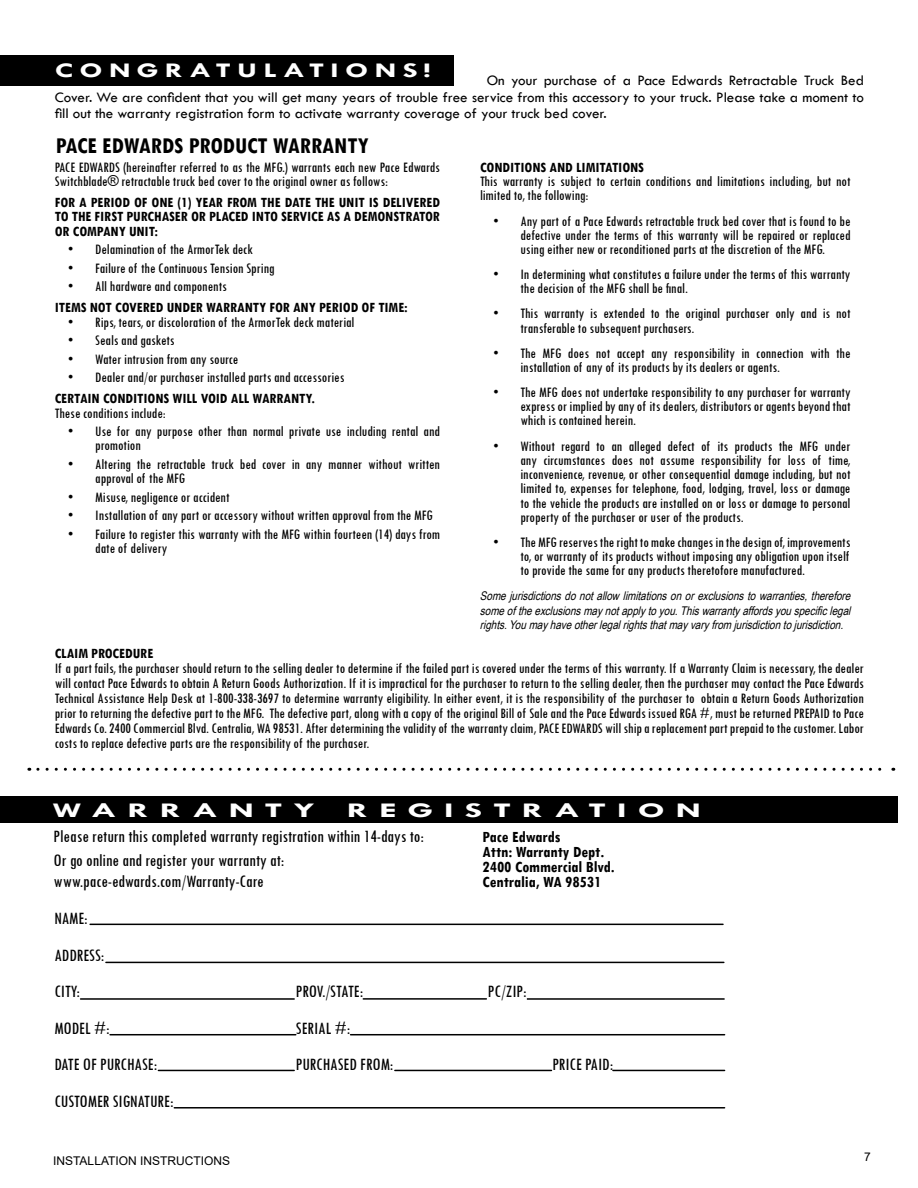
<style>
.page{position:relative;width:918px;height:1188px;background:#fff}
.page>*{position:absolute;margin:0;border:0;box-sizing:border-box;transform-origin:0 0}
.t1{font:700 condensed 24px "Tw Cen";color:#000}
.t2{font:700 21px "Tw Cen";letter-spacing:.3em;color:#fff;scale:1.75 1}
.t3{font:700 21px "Tw Cen";letter-spacing:.2em;color:#fff;scale:1.5 1}
.t4{font:condensed 18px/36.6px "Tw Cen";color:#000}
.t5{font:700 condensed 16.5px/15px "Tw Cen";color:#000}
.t6{font:condensed 15px/14.2px "Tw Cen";color:#000}
.t7{font:700 condensed 15px/14.2px "Tw Cen";color:#000;text-align:justify}
.t8{font:15px/16.5px "Tw Cen";color:#000;text-align:justify}
.t9{font:italic 12px/14.2px "Arial Narrow";color:#000;text-align:justify}
.t10{font:12px "Arial";color:#000}
</style>
<div class="page">
<div style="left:1px;top:55px;width:453px;height:30px;background:#000"></div>
<div style="left:1px;top:796px;width:897px;height:27px;background:#000"></div>
<svg style="left:38px;top:768px;width:856px;height:3px"></svg>
<hr style="left:90px;top:924px;width:633px;height:1px;background:#000">
<hr style="left:106px;top:962px;width:618px;height:1px;background:#000">
<hr style="left:81px;top:998px;width:213px;height:2px;background:#000">
<hr style="left:363px;top:998px;width:123px;height:2px;background:#000">
<hr style="left:527px;top:998px;width:198px;height:2px;background:#000">
<hr style="left:110px;top:1034px;width:186px;height:1px;background:#000">
<hr style="left:351px;top:1034px;width:374px;height:1px;background:#000">
<hr style="left:158px;top:1070px;width:136px;height:1px;background:#000">
<hr style="left:395px;top:1070px;width:156px;height:1px;background:#000">
<hr style="left:613px;top:1070px;width:112px;height:1px;background:#000">
<hr style="left:174px;top:1107px;width:551px;height:2px;background:#000">
<h2 class="t3" style="left:55px;top:58px;width:252px">CONGRATULATIONS!</h2>
<p class="t8" style="left:55px;top:72px;width:811px;text-indent:432px">On your purchase of a Pace Edwards Retractable Truck Bed Cover. We are confident that you will get many years of trouble free service from this accessory to your truck. Please take a moment to fill out the warranty registration form to activate warranty coverage of your truck bed cover.</p>
<h1 class="t1" style="left:56px;top:131px;width:314px">PACE EDWARDS PRODUCT WARRANTY</h1>
<p class="t6" style="left:55px;top:160px;width:387px">PACE EDWARDS (hereinafter referred to as the MFG.) warrants each new Pace Edwards<br>Switchblade® retractable truck bed cover to the original owner as follows:</p>
<p class="t7" style="left:55px;top:195px;width:387px">FOR A PERIOD OF ONE (1) YEAR FROM THE DATE THE UNIT IS DELIVERED TO THE FIRST PURCHASER OR PLACED INTO SERVICE AS A DEMONSTRATOR OR COMPANY UNIT:</p>
<p class="t6" style="left:68px;top:242px;width:186px">• Delamination of the ArmorTek deck</p>
<p class="t6" style="left:68px;top:261px;width:208px">• Failure of the Continuous Tension Spring</p>
<p class="t6" style="left:68px;top:279px;width:160px">• All hardware and components</p>
<p class="t7" style="left:55px;top:300px;width:354px">ITEMS NOT COVERED UNDER WARRANTY FOR ANY PERIOD OF TIME:</p>
<p class="t6" style="left:68px;top:315px;width:288px">• Rips, tears, or discoloration of the ArmorTek deck material</p>
<p class="t6" style="left:68px;top:333px;width:108px">• Seals and gaskets</p>
<p class="t6" style="left:68px;top:352px;width:172px">• Water intrusion from any source</p>
<p class="t6" style="left:68px;top:370px;width:278px">• Dealer and/or purchaser installed parts and accessories</p>
<p class="t7" style="left:55px;top:391px;width:262px">CERTAIN CONDITIONS WILL VOID ALL WARRANTY.</p>
<p class="t6" style="left:55px;top:405px;width:112px">These conditions include:</p>
<p class="t6" style="left:95px;top:424px;width:346px;text-indent:-27px">• Use for any purpose other than normal private use including rental and promotion</p>
<p class="t6" style="left:95px;top:457px;width:346px;text-indent:-27px">• Altering the retractable truck bed cover in any manner without written approval of the MFG</p>
<p class="t6" style="left:68px;top:490px;width:163px">• Misuse, negligence or accident</p>
<p class="t6" style="left:68px;top:508px;width:366px">• Installation of any part or accessory without written approval from the MFG</p>
<p class="t6" style="left:95px;top:527px;width:346px;text-indent:-27px">• Failure to register this warranty with the MFG within fourteen (14) days from date of delivery</p>
<p class="t7" style="left:480px;top:160px;width:166px">CONDITIONS AND LIMITATIONS</p>
<p class="t6" style="left:480px;top:174px;width:372px">This warranty is subject to certain conditions and limitations including, but not limited to, the following:</p>
<p class="t6" style="left:520px;top:213px;width:332px;text-align:justify;text-indent:-27px">• Any part of a Pace Edwards retractable truck bed cover that is found to be defective under the terms of this warranty will be repaired or replaced using either new or reconditioned parts at the discretion of the MFG.</p>
<p class="t6" style="left:520px;top:267px;width:331px;text-indent:-27px">• In determining what constitutes a failure under the terms of this warranty the decision of the MFG shall be final.</p>
<p class="t6" style="left:520px;top:306px;width:332px;text-indent:-27px">• This warranty is extended to the original purchaser only and is not transferable to subsequent purchasers.</p>
<p class="t6" style="left:520px;top:346px;width:332px;text-indent:-27px">• The MFG does not accept any responsibility in connection with the installation of any of its products by its dealers or agents.</p>
<p class="t6" style="left:520px;top:385px;width:332px;text-align:justify;text-indent:-27px">• The MFG does not undertake responsibility to any purchaser for warranty express or implied by any of its dealers, distributors or agents beyond that which is contained herein.</p>
<p class="t6" style="left:520px;top:438px;width:332px;text-align:justify;text-indent:-27px">• Without regard to an alleged defect of its products the MFG under any circumstances does not assume responsibility for loss of time, inconvenience, revenue, or other consequential damage including, but not limited to, expenses for telephone, food, lodging, travel, loss or damage to the vehicle the products are installed on or loss or damage to personal property of the purchaser or user of the products.</p>
<p class="t6" style="left:520px;top:535px;width:331px;text-align:justify;text-indent:-27px">• The MFG reservestheright to makechangesinthedesignof, improvements to, or warranty of its products without imposing any obligation upon itself to provide the same for any products theretofore manufactured.</p>
<p class="t9" style="left:480px;top:589px;width:376px">Somejurisdictionsdonotallowlimitationsonorexclusionstowarranties,therefore someoftheexclusionsmaynotapplytoyou.Thiswarrantyaffordsyouspecificlegal rights.Youmayhaveotherlegalrightsthatmayvaryfrom jurisdictiontojurisdiction.</p>
<p class="t7" style="left:55px;top:646px;width:100px">CLAIM PROCEDURE</p>
<p class="t6" style="left:55px;top:661px;width:811px;line-height:15px;text-align:justify">If a part fails, the purchaser should return to the selling dealer to determine if the failed part is covered under the terms of this warranty. If a Warranty Claim is necessary, the dealer will contact Pace Edwards to obtain A Return Goods Authorization. If it is impractical for the purchaser to return to the selling dealer, then the purchaser may contact the Pace Edwards Technical Assistance Help Desk at 1-800-338-3697 to determine warranty eligibility. In either event, it is the responsibility of the purchaser to obtain a Return Goods Authorization prior to returning the defective part to the MFG. The defective part, along with a copy of the original Bill of Sale and the Pace Edwards issued RGA #, must be returned PREPAID to Pace EdwardsCo.2400CommercialBlvd.Centralia, WA 98531. Afterdeterminingthevalidityof the warrantyclaim,PACEEDWARDS willshipareplacementpartprepaidtothecustomer.Labor costs to replace defective parts are the responsibility of the purchaser.</p>
<h2 class="t2" style="left:52px;top:797px;width:152px">WARRANTY</h2>
<h2 class="t2" style="left:347px;top:797px;width:204px">REGISTRATION</h2>
<p class="t4" style="left:54px;top:849px;width:232px;line-height:21.6px">Or go online and register your warranty at: www.pace-edwards.com/Warranty-Care</p>
<p class="t4" style="left:54px;top:817px;width:372px">Please return this completed warranty registration within 14-days to:</p>
<p class="t5" style="left:483px;top:828px;width:134px">Pace Edwards<br>Attn: Warranty Dept.<br>2400 Commercial Blvd.<br>Centralia, WA 98531</p>
<p class="t4" style="left:54px;top:900px;width:51px">NAME:<br>ADDRESS:<br>CITY:</p>
<p class="t4" style="left:296px;top:973px;width:69px">PROV./STATE:</p>
<p class="t4" style="left:488px;top:973px;width:40px">PC/ZIP:</p>
<p class="t4" style="left:54px;top:1009px;width:57px">MODEL #:</p>
<p class="t4" style="left:296px;top:1009px;width:56px">SERIAL #:</p>
<p class="t4" style="left:54px;top:1046px;width:104px">DATE OF PURCHASE:</p>
<p class="t4" style="left:296px;top:1046px;width:99px">PURCHASED FROM:</p>
<p class="t4" style="left:552px;top:1046px;width:62px">PRICE PAID:</p>
<p class="t4" style="left:54px;top:1083px;width:121px">CUSTOMER SIGNATURE:</p>
<p class="t10" style="left:53px;top:1153px;width:178px">INSTALLATION INSTRUCTIONS</p>
<p class="t10" style="left:864px;top:1148px;width:8px">7</p>
</div>
